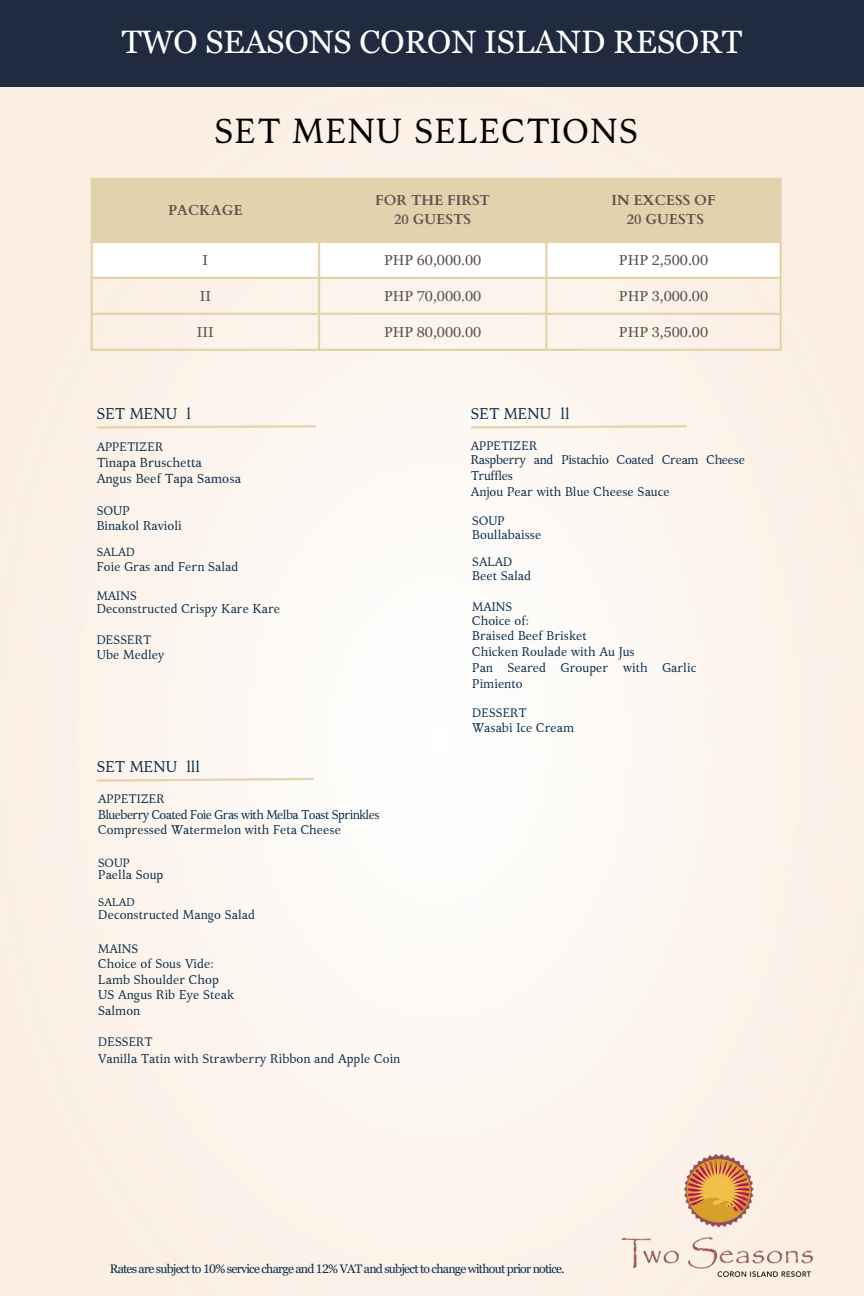
<style>
.page{position:relative;width:864px;height:1296px;background:#fff}
.page>*{position:absolute;margin:0;border:0;box-sizing:border-box;transform-origin:0 0}
.t1{font:34.5px "Kelvinch";letter-spacing:.035em;color:#000}
.t2{font:32.4px "Georgia Pro";color:#fff}
.t3{font:15.45px "Kelvinch";color:#0c2e4d}
.t4{font:14.4px "Georgia Pro";color:#60534c}
.t5{font:700 14.4px "Cardo";color:#60534c}
.t6{font:12.9px/16.2px "Kelvinch";color:#0c2e4d}
.t7{font:12.6px/15.8px "Kelvinch";color:#0c2e4d}
.t8{font:12.6px/15.8px "Kelvinch";letter-spacing:-.05em;color:#0c2e4d}
.t9{font:12.6px/15.8px "Kelvinch";letter-spacing:-.03em;color:#0c2e4d}
.t10{font:12.45px "Kelvinch";color:#0c2e4d}
.t11{font:12.3px "Georgia Pro";letter-spacing:-.06em;color:#0c2e4d}
.t12{font:12.3px "Kelvinch";color:#0c2e4d}
.t13{font:11.85px "Kelvinch";color:#0c2e4d}
.t14{font:11.7px "Kelvinch";color:#0c2e4d}
.t15{font:11.1px "Kelvinch";color:#0c2e4d}
</style>
<div class="page">
<div style="left:0;top:0;width:864px;height:87px;background:#202b3f"></div>
<svg style="left:469px;top:424px;width:220px;height:6px"></svg>
<img style="left:621px;top:1154px;width:192px;height:123px">
<svg style="left:93px;top:180px;width:687px;height:97px"></svg>
<hr style="left:91px;top:180px;width:2px;height:169px;background:#e4d4ab">
<hr style="left:318px;top:180px;width:2px;height:169px;background:#e4d4ab">
<hr style="left:545px;top:180px;width:3px;height:169px;background:#e4d4ab">
<hr style="left:780px;top:180px;width:2px;height:169px;background:#e4d4ab">
<hr style="left:91px;top:178px;width:691px;height:2px;background:#e4d4ab">
<hr style="left:91px;top:241px;width:691px;height:2px;background:#e4d4ab">
<hr style="left:91px;top:277px;width:691px;height:2px;background:#e4d4ab">
<hr style="left:91px;top:313px;width:691px;height:2px;background:#e4d4ab">
<hr style="left:91px;top:349px;width:691px;height:2px;background:#e4d4ab">
<svg style="left:94px;top:777px;width:222px;height:6px"></svg>
<svg style="left:94px;top:424px;width:224px;height:6px"></svg>
<h1 class="t2" style="left:122px;top:24px;width:622px">TWO SEASONS CORON ISLAND RESORT</h1>
<h1 class="t1" style="left:214px;top:107px;width:425px">SET MENU SELECTIONS</h1>
<h3 class="t5" style="left:168px;top:201px;width:76px">PACKAGE</h3>
<h4 class="t5" style="left:375px;top:190px;width:116px">FOR THE FIRST</h4>
<h3 class="t5" style="left:394px;top:210px;width:79px">20 GUESTS</h3>
<h4 class="t5" style="left:611px;top:190px;width:106px">IN EXCESS OF</h4>
<h3 class="t5" style="left:627px;top:210px;width:79px">20 GUESTS</h3>
<h4 class="t4" style="left:203px;top:252px;width:7px">I</h4>
<h2 class="t4" style="left:384px;top:252px;width:99px">PHP 60,000.00</h2>
<p class="t4" style="left:619px;top:252px;width:91px">PHP 2,500.00</p>
<h3 class="t4" style="left:200px;top:288px;width:13px">II</h3>
<h4 class="t4" style="left:384px;top:288px;width:99px">PHP 70,000.00</h4>
<h3 class="t4" style="left:619px;top:288px;width:91px">PHP 3,000.00</h3>
<h4 class="t4" style="left:197px;top:324px;width:18px">III</h4>
<p class="t4" style="left:384px;top:324px;width:99px">PHP 80,000.00</p>
<h3 class="t4" style="left:619px;top:324px;width:91px">PHP 3,500.00</h3>
<p class="t3" style="left:97px;top:403px;width:96px">SET MENU l</p>
<p class="t3" style="left:471px;top:403px;width:100px">SET MENU ll</p>
<p class="t12" style="left:97px;top:438px;width:68px">APPETIZER</p>
<p class="t6" style="left:97px;top:454px;width:146px">Tinapa Bruschetta<br>Angus Beef Tapa Samosa</p>
<p class="t10" style="left:97px;top:503px;width:35px">SOUP</p>
<p class="t7" style="left:97px;top:517px;width:87px">Binakol Ravioli</p>
<p class="t14" style="left:97px;top:544px;width:40px">SALAD</p>
<p class="t7" style="left:97px;top:559px;width:143px">Foie Gras and Fern Salad</p>
<p class="t12" style="left:97px;top:587px;width:42px">MAINS</p>
<p class="t7" style="left:97px;top:601px;width:185px">Deconstructed Crispy Kare Kare</p>
<p class="t12" style="left:97px;top:631px;width:56px">DESSERT</p>
<p class="t7" style="left:97px;top:647px;width:69px">Ube Medley</p>
<h4 class="t3" style="left:97px;top:756px;width:105px">SET MENU lll</h4>
<h3 class="t12" style="left:98px;top:790px;width:68px">APPETIZER</h3>
<h4 class="t8" style="left:98px;top:806px;width:283px">Blueberry Coated Foie Gras with Melba Toast Sprinkles<br>Compressed Watermelon with Feta Cheese</h4>
<h3 class="t13" style="left:98px;top:855px;width:33px">SOUP</h3>
<h4 class="t7" style="left:98px;top:867px;width:67px">Paella Soup</h4>
<h2 class="t15" style="left:98px;top:895px;width:38px">SALAD</h2>
<p class="t7" style="left:98px;top:907px;width:158px">Deconstructed Mango Salad</p>
<h3 class="t12" style="left:98px;top:940px;width:42px">MAINS</h3>
<h4 class="t7" style="left:98px;top:955px;width:138px">Choice of Sous Vide:<br>Lamb Shoulder Chop<br>US Angus Rib Eye Steak<br>Salmon</h4>
<h3 class="t12" style="left:98px;top:1033px;width:56px">DESSERT</h3>
<h4 class="t7" style="left:98px;top:1051px;width:304px">Vanilla Tatin with Strawberry Ribbon and Apple Coin</h4>
<p class="t12" style="left:471px;top:437px;width:68px">APPETIZER</p>
<p class="t9" style="left:471px;top:452px;width:276px">Raspberry and Pistachio Coated Cream Cheese<br>Truffles<br>Anjou Pear with Blue Cheese Sauce</p>
<p class="t12" style="left:472px;top:512px;width:34px">SOUP</p>
<p class="t7" style="left:472px;top:526px;width:71px">Boullabaisse</p>
<h2 class="t12" style="left:472px;top:553px;width:42px">SALAD</h2>
<h4 class="t7" style="left:472px;top:567px;width:60px;rotate:1deg">Beet Salad</h4>
<h3 class="t12" style="left:472px;top:598px;width:42px">MAINS</h3>
<p class="t7" style="left:472px;top:612px;width:226px">Choice of:<br>Braised Beef Brisket<br>Chicken Roulade with Au Jus<br>Pan Seared Grouper with Garlic<br>Pimiento</p>
<h4 class="t12" style="left:472px;top:704px;width:56px">DESSERT</h4>
<h3 class="t7" style="left:472px;top:720px;width:104px">Wasabi Ice Cream</h3>
<h4 class="t11" style="left:110px;top:1261px;width:457px">Rates are subject to 10% service charge and 12% VAT and subject to change without prior notice.</h4>
</div>
